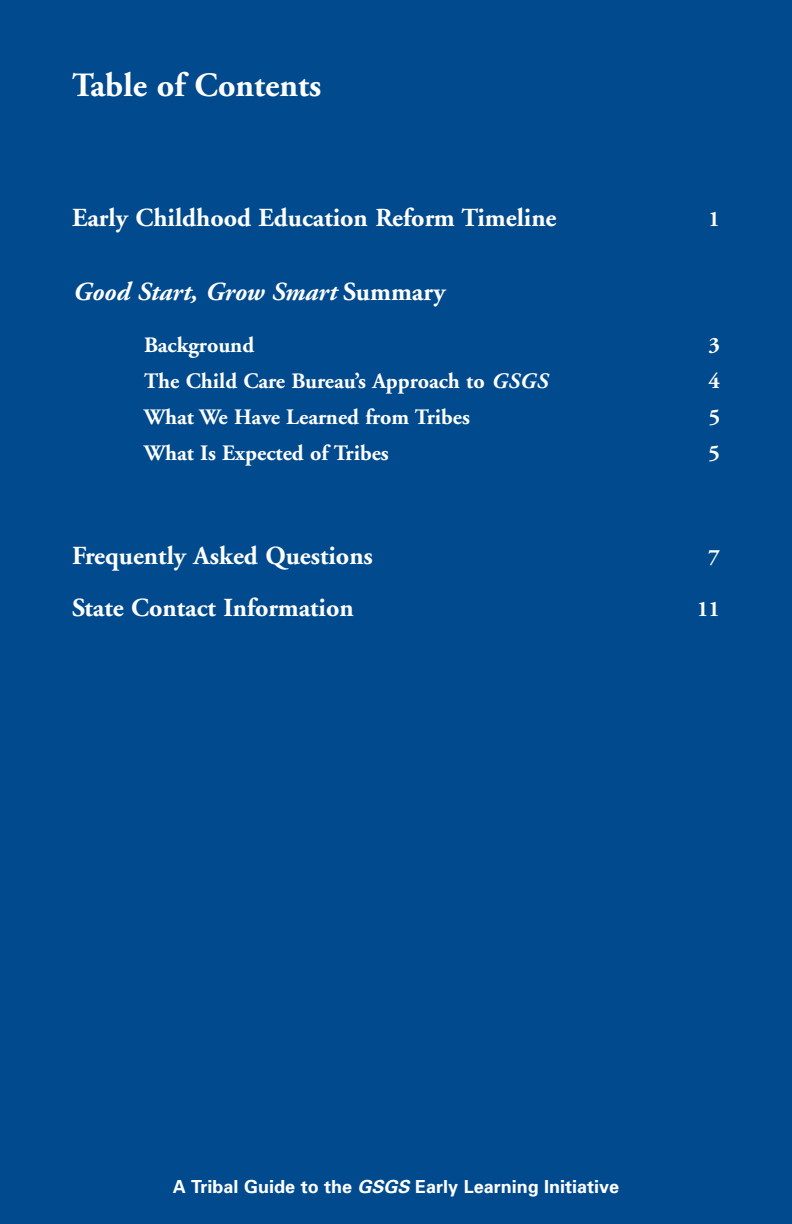
<style>
.page{position:relative;width:792px;height:1224px;background:#004a8d}
.page>*{position:absolute;margin:0;border:0;box-sizing:border-box;transform-origin:0 0}
.t1{font:700 34px "Adobe Garamond";color:#fff}
.t2{font:700 26px "Adobe Garamond";color:#fff}
.t3{font:italic 700 26px "Adobe Garamond";color:#fff}
.t4{font:700 22px "Adobe Garamond";color:#fff}
.t5{font:700 18px "Univers";color:#fff}
.s1{font-style:normal}
.s2{font-style:italic}
</style>
<div class="page">
<h1 class="t1" style="left:72px;top:72px;width:251px">Table of Contents</h1>
<p class="t2" style="left:72px;top:208px;width:486px">Early Childhood Education Reform Timeline</p>
<p class="t4" style="left:709px;top:211px;width:13px">1</p>
<p class="t3" style="left:72px;top:282px;width:375px">Good Start, Grow Smart <span class="s1">Summary</span></p>
<p class="t4" style="left:144px;top:337px;width:112px">Background</p>
<p class="t4" style="left:709px;top:337px;width:13px">3</p>
<p class="t4" style="left:144px;top:373px;width:405px">The Child Care Bureau’s Approach to <span class="s2">GSGS</span></p>
<p class="t4" style="left:709px;top:373px;width:13px">4</p>
<p class="t4" style="left:144px;top:409px;width:327px">What We Have Learned from Tribes</p>
<p class="t4" style="left:709px;top:409px;width:13px">5</p>
<p class="t4" style="left:144px;top:445px;width:246px">What Is Expected of Tribes</p>
<p class="t4" style="left:709px;top:445px;width:13px">5</p>
<p class="t2" style="left:72px;top:546px;width:302px">Frequently Asked Questions</p>
<p class="t4" style="left:709px;top:549px;width:13px">7</p>
<p class="t2" style="left:72px;top:598px;width:283px">State Contact Information</p>
<p class="t4" style="left:697px;top:601px;width:24px">11</p>
<p class="t5" style="left:173px;top:1180px;width:448px">A Tribal Guide to the <span class="s2">GSGS</span> Early Learning Initiative</p>
</div>
